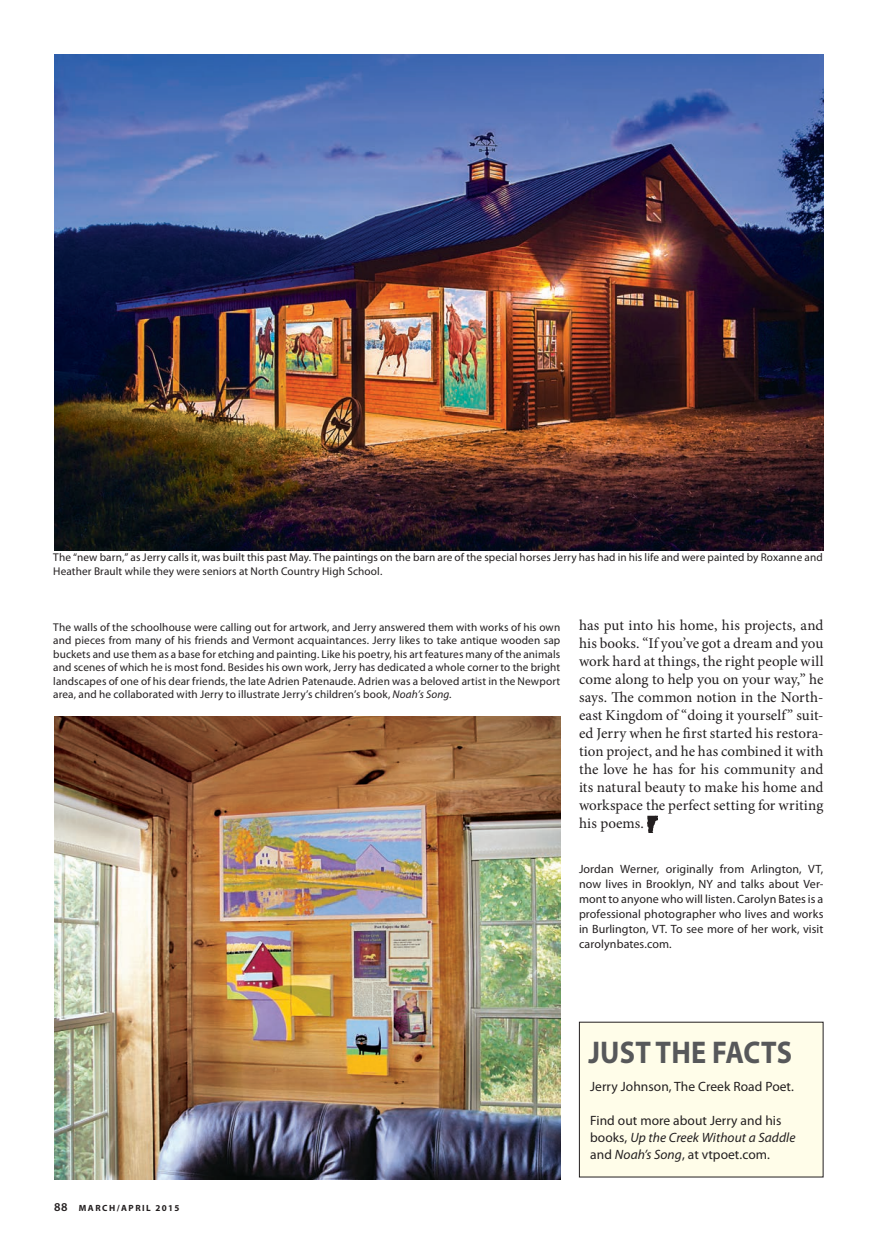
<style>
.page{position:relative;width:891px;height:1256px;background:#fff}
.page>*{position:absolute;margin:0;border:0;box-sizing:border-box;transform-origin:0 0}
.t1{font:700 31.5px "Myriad Pro";letter-spacing:.01em;color:#57585a;scale:.9 1}
.Body_Text_VT{font:15px/18px "Minion Pro";letter-spacing:.01em;color:#231f20;text-align:justify}
.Facts_box_text_VT{font:13.5px/17.1px "Myriad Pro";letter-spacing:.005em;color:#231f20}
.Author_Bio{font:12px/15px "Myriad Pro";letter-spacing:.01em;color:#231f20;text-align:justify}
.Caption_VT{font:11.25px/13.5px "Myriad Pro";letter-spacing:.01em;color:#231f20;text-align:justify}
.Folio{font:700 9px "Myriad Pro";letter-spacing:.17em;color:#231f20}
.s1{font-style:italic}
.s2{font-weight:600;font-size:12px}
</style>
<div class="page">
<img style="left:647px;top:815px;width:11px;height:17px">
<div style="left:579px;top:1022px;width:244px;height:155px;background:#fffde9"></div>
<img style="left:55px;top:716px;width:506px;height:463px">
<img style="left:54px;top:54px;width:770px;height:496px">
<p class="Caption_VT" style="left:53px;top:550px;width:771px">The “new barn,” as Jerry calls it, was built this past May. The paintings on the barn are of the special horses Jerry has had in his life and were painted by Roxanne and<br>Heather Brault while they were seniors at North Country High School.</p>
<p class="Caption_VT" style="left:53px;top:620px;width:509px">The walls of the schoolhouse were calling out for artwork, and Jerry answered them with works of his own and pieces from many of his friends and Vermont acquaintances. Jerry likes to take antique wooden sap buckets and use them as a base for etching and painting. Like his poetry, his art features many of the animals and scenes of which he is most fond. Besides his own work, Jerry has dedicated a whole corner to the bright landscapes of one of his dear friends, the late Adrien Patenaude. Adrien was a beloved artist in the Newport area, and he collaborated with Jerry to illustrate Jerry’s children’s book, <span class="s1">Noah’s Song</span>.</p>
<p class="Body_Text_VT" style="left:579px;top:616px;width:246px">has put into his home, his projects, and his books. “If you’ve got a dream and you work hard at things, the right people will come along to help you on your way,” he says. The common notion in the North&shy;east Kingdom of “doing it yourself” suit&shy;ed Jerry when he first started his restora&shy;tion project, and he has combined it with the love he has for his community and its natural beauty to make his home and workspace the perfect setting for writing his poems.</p>
<p class="Author_Bio" style="left:579px;top:861px;width:246px">Jordan Werner, originally from Arlington, VT, now lives in Brooklyn, NY and talks about Ver&shy;mont to anyone who will listen. Carolyn Bates is a professional photographer who lives and works in Burlington, VT. To see more of her work, visit carolynbates.com.</p>
<p class="Folio" style="left:54px;top:1202px;width:127px"><span class="s2">88</span> MARCH/APRIL 2015</p>
<p class="t1" style="left:588px;top:1031px;width:228px">JUST THE FACTS</p>
<p class="Facts_box_text_VT" style="left:590px;top:1077px;width:205px">Jerry Johnson, The Creek Road Poet.</p>
<p class="Facts_box_text_VT" style="left:590px;top:1111px;width:207px">Find out more about Jerry and his books, <span class="s1">Up the Creek Without a Saddle </span>and <span class="s1">Noah’s Song</span>, at vtpoet.com.</p>
</div>
